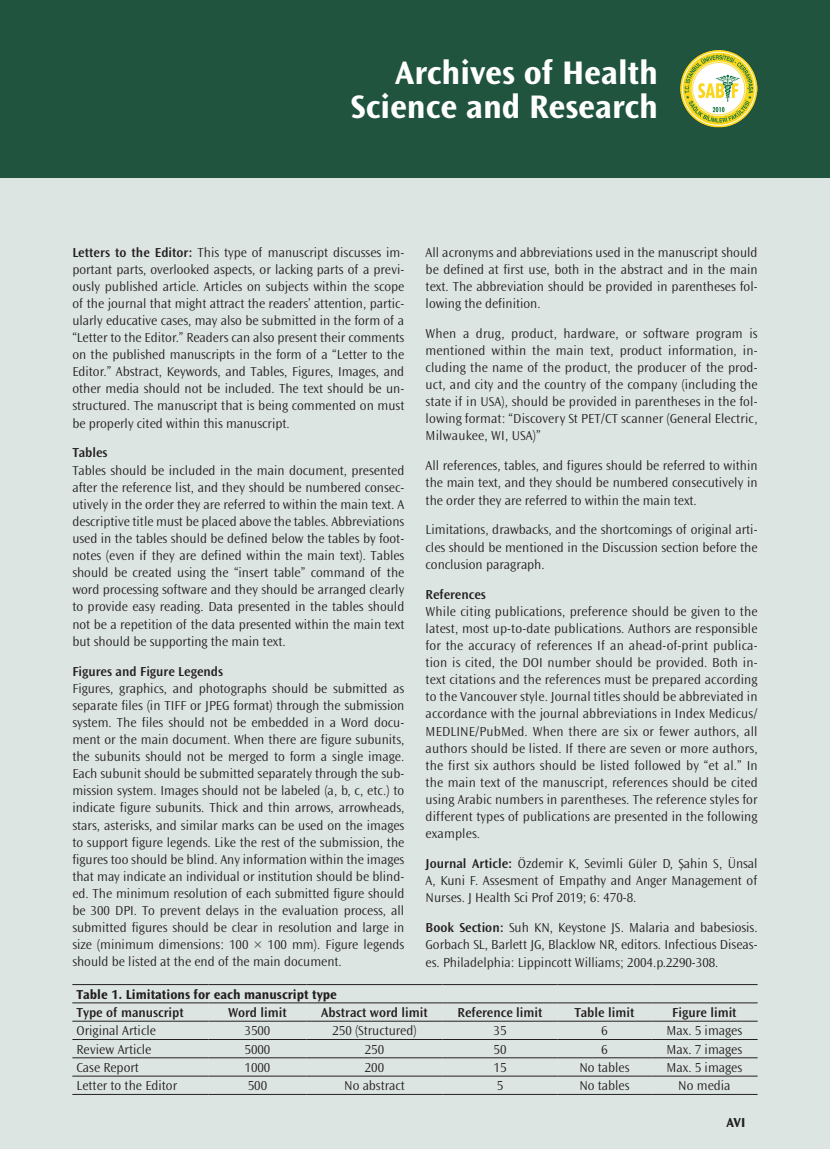
<style>
.page{position:relative;width:830px;height:1149px;background:#fff}
.page>*{position:absolute;margin:0;border:0;box-sizing:border-box;transform-origin:0 0}
.t1{font:700 34.05px/34.7px "Ocean Sans Std";color:#fff;text-align:right}
.t2{font:300 13.5px/17.1px "Ocean Sans Std";color:#231f20;text-align:justify}
.t3{font:600 13.5px "Ocean Sans Std";color:#231f20}
.t4{font:700 13.5px "Ocean Sans Std";color:#231f20}
.s1{font-weight:600}
</style>
<div class="page">
<div style="left:0;top:0;width:829px;height:1148px;background:#dde5e2"></div>
<div style="left:0;top:0;width:829px;height:177px;background:#20543f"></div>
<img style="left:680px;top:50px;width:77px;height:78px">
<hr style="left:72px;top:984px;width:136px;height:1px;background:#231f20">
<hr style="left:208px;top:984px;width:98px;height:1px;background:#231f20">
<hr style="left:306px;top:984px;width:136px;height:1px;background:#231f20">
<hr style="left:442px;top:984px;width:115px;height:1px;background:#231f20">
<hr style="left:557px;top:984px;width:94px;height:1px;background:#231f20">
<hr style="left:651px;top:984px;width:106px;height:1px;background:#231f20">
<hr style="left:72px;top:1002px;width:136px;height:1px;background:#231f20">
<hr style="left:208px;top:1002px;width:98px;height:1px;background:#231f20">
<hr style="left:306px;top:1002px;width:136px;height:1px;background:#231f20">
<hr style="left:442px;top:1002px;width:115px;height:1px;background:#231f20">
<hr style="left:557px;top:1002px;width:94px;height:1px;background:#231f20">
<hr style="left:651px;top:1002px;width:106px;height:1px;background:#231f20">
<hr style="left:72px;top:1020px;width:136px;height:1px;background:#231f20">
<hr style="left:208px;top:1020px;width:98px;height:1px;background:#231f20">
<hr style="left:306px;top:1020px;width:136px;height:1px;background:#231f20">
<hr style="left:442px;top:1020px;width:115px;height:1px;background:#231f20">
<hr style="left:557px;top:1020px;width:94px;height:1px;background:#231f20">
<hr style="left:651px;top:1020px;width:106px;height:1px;background:#231f20">
<hr style="left:72px;top:1038px;width:136px;height:1px;background:#231f20">
<hr style="left:208px;top:1038px;width:98px;height:1px;background:#231f20">
<hr style="left:306px;top:1038px;width:136px;height:1px;background:#231f20">
<hr style="left:442px;top:1038px;width:115px;height:1px;background:#231f20">
<hr style="left:557px;top:1038px;width:94px;height:1px;background:#231f20">
<hr style="left:651px;top:1038px;width:106px;height:1px;background:#231f20">
<hr style="left:72px;top:1057px;width:136px;height:1px;background:#231f20">
<hr style="left:208px;top:1057px;width:98px;height:1px;background:#231f20">
<hr style="left:306px;top:1057px;width:136px;height:1px;background:#231f20">
<hr style="left:442px;top:1057px;width:115px;height:1px;background:#231f20">
<hr style="left:557px;top:1057px;width:94px;height:1px;background:#231f20">
<hr style="left:651px;top:1057px;width:106px;height:1px;background:#231f20">
<hr style="left:72px;top:1075px;width:136px;height:1px;background:#231f20">
<hr style="left:208px;top:1075px;width:98px;height:1px;background:#231f20">
<hr style="left:306px;top:1075px;width:136px;height:1px;background:#231f20">
<hr style="left:442px;top:1075px;width:115px;height:1px;background:#231f20">
<hr style="left:557px;top:1075px;width:94px;height:1px;background:#231f20">
<hr style="left:651px;top:1075px;width:106px;height:1px;background:#231f20">
<hr style="left:72px;top:1093px;width:136px;height:1px;background:#231f20">
<hr style="left:208px;top:1093px;width:98px;height:1px;background:#231f20">
<hr style="left:306px;top:1093px;width:136px;height:1px;background:#231f20">
<hr style="left:442px;top:1093px;width:115px;height:1px;background:#231f20">
<hr style="left:557px;top:1093px;width:94px;height:1px;background:#231f20">
<hr style="left:651px;top:1093px;width:106px;height:1px;background:#231f20">
<h1 class="t1" style="left:350px;top:55px;width:309px">Archives of Health<br>Science and Research</h1>
<p class="t2" style="left:72px;top:243px;width:333px"><span class="s1">Letters to the Editor:</span> This type of manuscript discusses im&shy;portant parts, overlooked aspects, or lacking parts of a previ&shy;ously published article. Articles on subjects within the scope of the journal that might attract the readers’ attention, partic&shy;ularly educative cases, may also be submitted in the form of a “Letter to the Editor.” Readers can also present their comments on the published manuscripts in the form of a “Letter to the Editor.” Abstract, Keywords, and Tables, Figures, Images, and other media should not be included. The text should be un&shy;structured. The manuscript that is being commented on must be properly cited within this manuscript.</p>
<p class="t3" style="left:72px;top:445px;width:37px">Tables</p>
<p class="t2" style="left:72px;top:461px;width:333px">Tables should be included in the main document, presented after the reference list, and they should be numbered consec&shy;utively in the order they are referred to within the main text. A descriptive title must be placed above the tables. Abbreviations used in the tables should be defined below the tables by foot&shy;notes (even if they are defined within the main text). Tables should be created using the “insert table” command of the word processing software and they should be arranged clearly to provide easy reading. Data presented in the tables should not be a repetition of the data presented within the main text but should be supporting the main text.</p>
<p class="t3" style="left:72px;top:663px;width:152px">Figures and Figure Legends</p>
<p class="t2" style="left:72px;top:679px;width:333px">Figures, graphics, and photographs should be submitted as separate files (in TIFF or JPEG format) through the submission system. The files should not be embedded in a Word docu&shy;ment or the main document. When there are figure subunits, the subunits should not be merged to form a single image.<br>Each subunit should be submitted separately through the sub&shy;mission system. Images should not be labeled (a, b, c, etc.) to indicate figure subunits. Thick and thin arrows, arrowheads, stars, asterisks, and similar marks can be used on the images to support figure legends. Like the rest of the submission, the figures too should be blind. Any information within the images that may indicate an individual or institution should be blind&shy;ed. The minimum resolution of each submitted figure should be 300 DPI. To prevent delays in the evaluation process, all submitted figures should be clear in resolution and large in size (minimum dimensions: 100 × 100 mm). Figure legends should be listed at the end of the main document.</p>
<p class="t2" style="left:425px;top:243px;width:333px">All acronyms and abbreviations used in the manuscript should be defined at first use, both in the abstract and in the main text. The abbreviation should be provided in parentheses fol&shy;lowing the definition.</p>
<p class="t2" style="left:425px;top:325px;width:333px">When a drug, product, hardware, or software program is mentioned within the main text, product information, in&shy;cluding the name of the product, the producer of the prod&shy;uct, and city and the country of the company (including the state if in USA), should be provided in parentheses in the fol&shy;lowing format: “Discovery St PET/CT scanner (General Electric, Milwaukee, WI, USA)”</p>
<p class="t2" style="left:425px;top:457px;width:333px">All references, tables, and figures should be referred to within the main text, and they should be numbered consecutively in the order they are referred to within the main text.</p>
<p class="t2" style="left:425px;top:521px;width:333px">Limitations, drawbacks, and the shortcomings of original arti&shy;cles should be mentioned in the Discussion section before the conclusion paragraph.</p>
<p class="t3" style="left:425px;top:586px;width:62px">References</p>
<p class="t2" style="left:425px;top:602px;width:333px">While citing publications, preference should be given to the latest, most up-to-date publications. Authors are responsible for the accuracy of references If an ahead-of-print publica&shy;tion is cited, the DOI number should be provided. Both in&shy;text citations and the references must be prepared according to the Vancouver style. Journal titles should be abbreviated in accordance with the journal abbreviations in Index Medicus/ MEDLINE/PubMed. When there are six or fewer authors, all authors should be listed. If there are seven or more authors, the first six authors should be listed followed by “et al.” In the main text of the manuscript, references should be cited using Arabic numbers in parentheses. The reference styles for different types of publications are presented in the following examples.</p>
<p class="t2" style="left:425px;top:855px;width:333px"><span class="s1">Journal Article:</span> Özdemir K, Sevimli Güler D, Şahin S, Ünsal A, Kuni F. Assesment of Empathy and Anger Management of Nurses. J Health Sci Prof 2019; 6: 470-8.</p>
<p class="t2" style="left:425px;top:919px;width:333px"><span class="s1">Book Section:</span> Suh KN, Keystone JS. Malaria and babesiosis.<br>Gorbach SL, Barlett JG, Blacklow NR, editors. Infectious Diseas&shy;es. Philadelphia: Lippincott Williams; 2004.p.2290-308.</p>
<p class="t4" style="left:77px;top:986px;width:262px">Table 1. Limitations for each manuscript type</p>
<p class="t3" style="left:77px;top:1004px;width:109px">Type of manuscript</p>
<p class="t3" style="left:228px;top:1004px;width:60px">Word limit</p>
<p class="t3" style="left:321px;top:1004px;width:108px">Abstract word limit</p>
<p class="t3" style="left:457px;top:1004px;width:86px">Reference limit</p>
<p class="t3" style="left:574px;top:1004px;width:61px">Table limit</p>
<p class="t3" style="left:671px;top:1004px;width:66px">Figure limit</p>
<p class="t2" style="left:77px;top:1022px;width:81px">Original Article</p>
<p class="t2" style="left:244px;top:1022px;width:27px">3500</p>
<p class="t2" style="left:332px;top:1022px;width:86px">250 (Structured)</p>
<p class="t2" style="left:493px;top:1022px;width:14px">35</p>
<p class="t2" style="left:601px;top:1022px;width:8px">6</p>
<p class="t2" style="left:666px;top:1022px;width:77px">Max. 5 images</p>
<p class="t2" style="left:77px;top:1040px;width:76px">Review Article</p>
<p class="t2" style="left:244px;top:1040px;width:27px">5000</p>
<p class="t2" style="left:364px;top:1040px;width:21px">250</p>
<p class="t2" style="left:493px;top:1040px;width:14px">50</p>
<p class="t2" style="left:601px;top:1040px;width:8px">6</p>
<p class="t2" style="left:666px;top:1040px;width:77px">Max. 7 images</p>
<p class="t2" style="left:77px;top:1058px;width:64px">Case Report</p>
<p class="t2" style="left:244px;top:1058px;width:27px">1000</p>
<p class="t2" style="left:364px;top:1058px;width:21px">200</p>
<p class="t2" style="left:493px;top:1058px;width:14px">15</p>
<p class="t2" style="left:579px;top:1058px;width:52px">No tables</p>
<p class="t2" style="left:666px;top:1058px;width:77px">Max. 5 images</p>
<p class="t2" style="left:77px;top:1076px;width:102px">Letter to the Editor</p>
<p class="t2" style="left:248px;top:1076px;width:21px">500</p>
<p class="t2" style="left:344px;top:1076px;width:62px">No abstract</p>
<p class="t2" style="left:496px;top:1076px;width:8px">5</p>
<p class="t2" style="left:579px;top:1076px;width:52px">No tables</p>
<p class="t2" style="left:678px;top:1076px;width:54px">No media</p>
<p class="t4" style="left:726px;top:1114px;width:20px">AVI</p>
</div>
